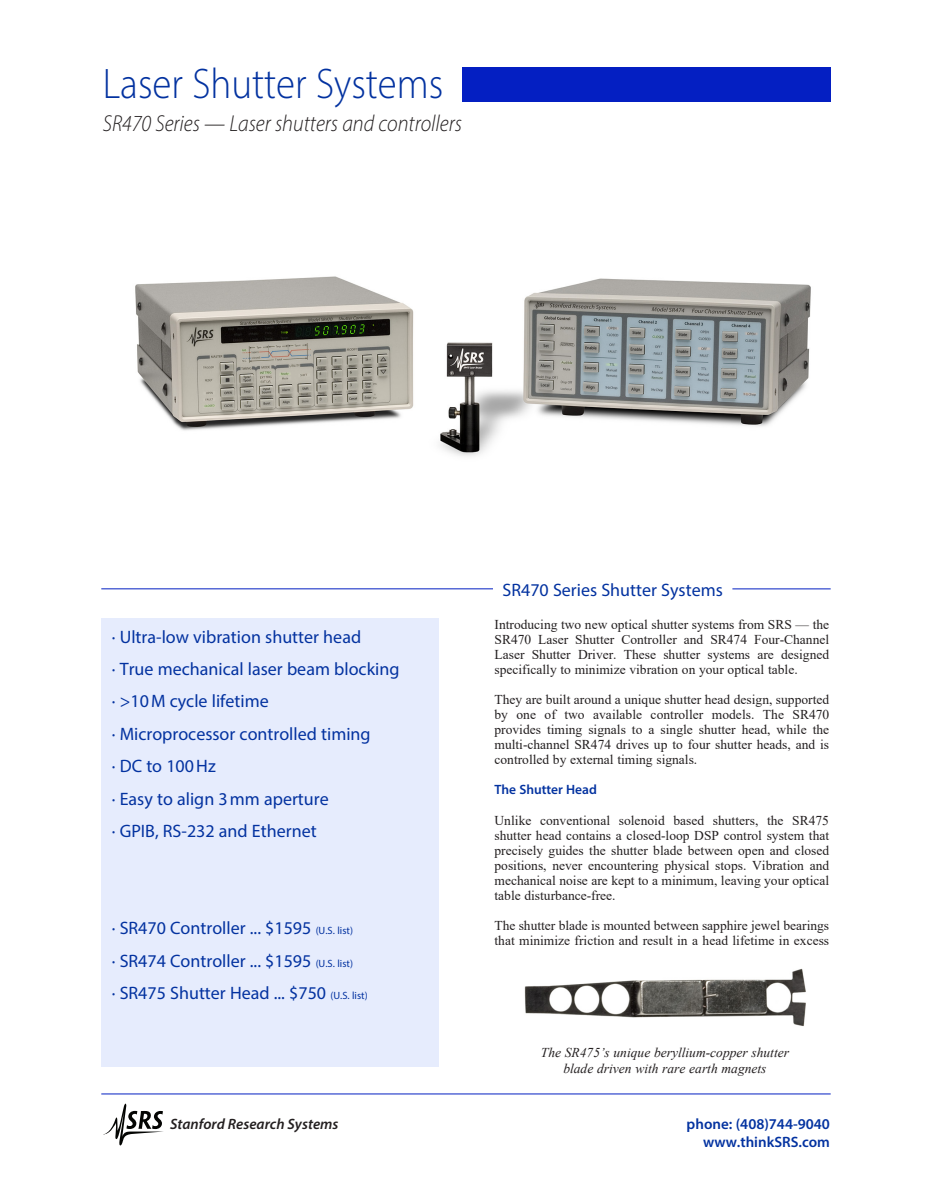
<style>
.page{position:relative;width:932px;height:1202px;background:#fff}
.page>*{position:absolute;margin:0;border:0;box-sizing:border-box;transform-origin:0 0}
.t1{font:300 42.9px "Myriad Pro";color:#0332a0;scale:.91 1}
.t2{font:italic 300 23.1px "Myriad Pro";color:#231f20;scale:.91 1}
.t3{font:18px "Myriad Pro";color:#0332a0}
.t4{font:600 15px/18px "Myriad Pro";color:#0332a0;text-align:right}
.t5{font:italic 600 15px "Myriad Pro";color:#231f20}
.t6{font:13.5px/15px "Times New Roman";color:#231f20;text-align:justify}
.t7{font:italic 13.5px/16.2px "Times New Roman";color:#231f20;text-align:center}
.t8{font:600 13.5px "Myriad Pro";color:#0332a0}
.s1{font-size:10.5px}
</style>
<div class="page">
<hr style="left:101px;top:1093px;width:729px;height:1px;background:#031fc2">
<svg style="left:103px;top:1103px;width:60px;height:42px"></svg>
<div style="left:463px;top:68px;width:367px;height:34px;background:#041fc2"></div>
<hr style="left:101px;top:588px;width:392px;height:1px;background:#031fc2">
<hr style="left:732px;top:588px;width:98px;height:1px;background:#031fc2">
<div style="left:101px;top:618px;width:338px;height:448px;background:#e6ecfd"></div>
<img style="left:524px;top:968px;width:282px;height:59px">
<img style="left:135px;top:276px;width:676px;height:181px">
<p class="t1" style="left:103px;top:57px;width:376px">Laser Shutter Systems</p>
<p class="t2" style="left:103px;top:109px;width:396px">SR470 Series — Laser shutters and controllers</p>
<p class="t3" style="left:112px;top:625px;width:251px">· Ultra-low vibration shutter head</p>
<p class="t3" style="left:112px;top:658px;width:289px">· True mechanical laser beam blocking</p>
<p class="t3" style="left:112px;top:690px;width:158px">· &gt;10M cycle lifetime</p>
<p class="t3" style="left:112px;top:722px;width:260px">· Microprocessor controlled timing</p>
<p class="t3" style="left:112px;top:755px;width:105px">· DC to 100Hz</p>
<p class="t3" style="left:112px;top:787px;width:218px">· Easy to align 3mm aperture</p>
<p class="t3" style="left:112px;top:820px;width:206px">· GPIB, RS-232 and Ethernet</p>
<p class="t3" style="left:112px;top:917px;width:243px">· SR470 Controller ... $1595 <span class="s1">(U.S. list)</span></p>
<p class="t3" style="left:112px;top:949px;width:243px">· SR474 Controller ... $1595 <span class="s1">(U.S. list)</span></p>
<p class="t3" style="left:112px;top:982px;width:257px">· SR475 Shutter Head ... $750 <span class="s1">(U.S. list)</span></p>
<p class="t3" style="left:502px;top:578px;width:222px">SR470 Series Shutter Systems</p>
<p class="t6" style="left:494px;top:617px;width:336px">Introducing two new optical shutter systems from SRS — the SR470 Laser Shutter Controller and SR474 Four-Channel Laser Shutter Driver. These shutter systems are designed specifically to minimize vibration on your optical table.</p>
<p class="t6" style="left:494px;top:692px;width:336px">They are built around a unique shutter head design, supported by one of two available controller models. The SR470 provides timing signals to a single shutter head, while the multi-channel SR474 drives up to four shutter heads, and is controlled by external timing signals.</p>
<p class="t8" style="left:494px;top:781px;width:104px">The Shutter Head</p>
<p class="t6" style="left:494px;top:812px;width:336px">Unlike conventional solenoid based shutters, the SR475 shutter head contains a closed-loop DSP control system that precisely guides the shutter blade between open and closed positions, never encountering physical stops. Vibration and mechanical noise are kept to a minimum, leaving your optical table disturbance-free.</p>
<p class="t6" style="left:494px;top:917px;width:336px">The shutter blade is mounted between sapphire jewel bearings that minimize friction and result in a head lifetime in excess</p>
<p class="t7" style="left:541px;top:1043px;width:250px">The SR475’s unique beryllium-copper shutter blade driven with rare earth magnets</p>
<p class="t5" style="left:170px;top:1114px;width:170px">Stanford Research Systems</p>
<p class="t4" style="left:686px;top:1114px;width:145px">phone: (408)744-9040 www.thinkSRS.com</p>
</div>
